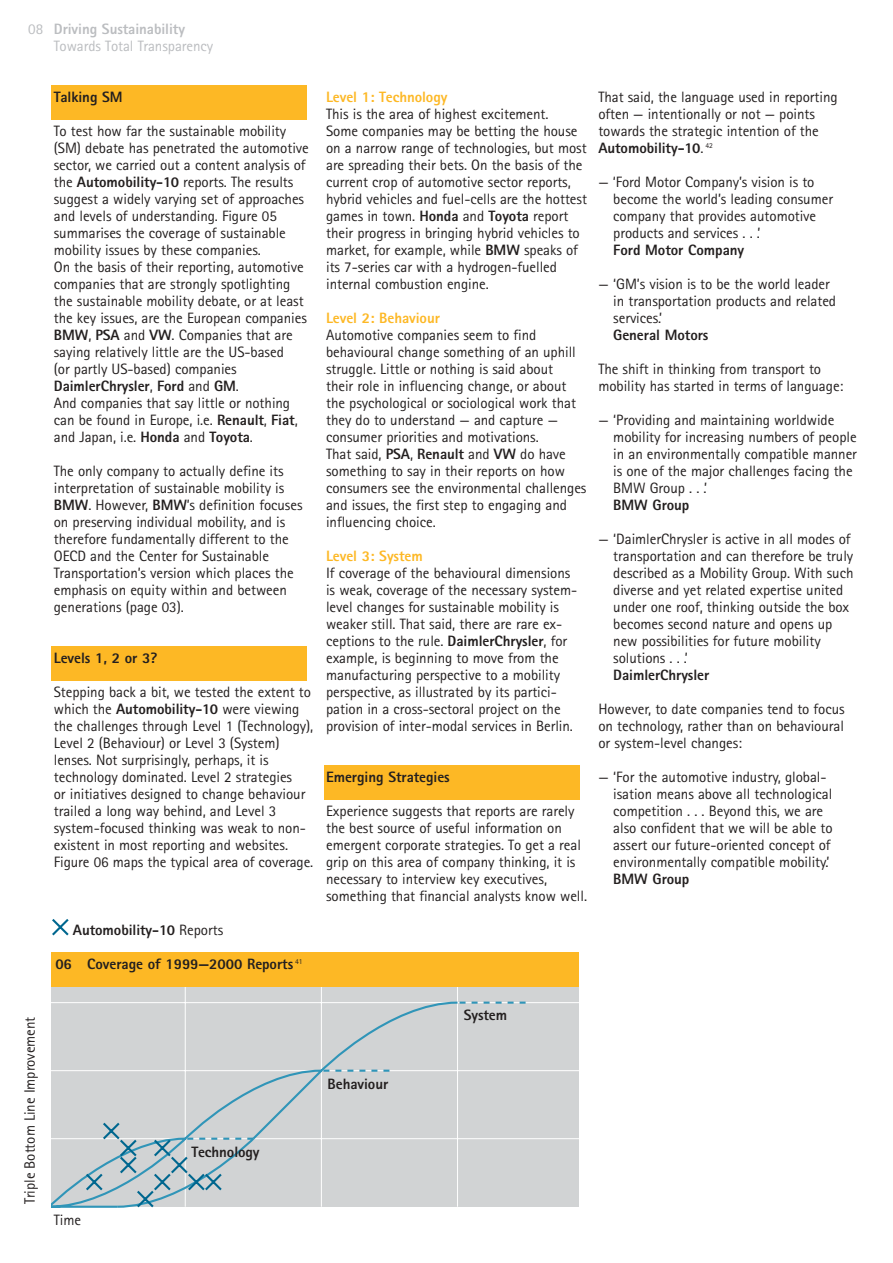
<style>
.page{position:relative;width:893px;height:1263px;background:#fff}
.page>*{position:absolute;margin:0;border:0;box-sizing:border-box;transform-origin:0 0}
.t1{font:15px/17px "Rotis Sans Serif";letter-spacing:-.005em;color:#231f1f}
.t2{font:800 15px "Rotis Sans Serif";letter-spacing:-.005em;color:#231f1f}
.t3{font:15px/17px "Rotis Sans Serif";letter-spacing:-.005em;color:#bbbdc0}
.t4{font:800 15px "Rotis Sans Serif";letter-spacing:-.005em;color:#fdb825}
.s1{font-weight:800}
.s2{font-weight:400}
</style>
<div class="page">
<div style="left:52px;top:85px;width:255px;height:34px;background:#fdb825"></div>
<div style="left:324px;top:765px;width:255px;height:34px;background:#fdb825"></div>
<div style="left:52px;top:646px;width:255px;height:34px;background:#fdb825"></div>
<div style="left:52px;top:952px;width:527px;height:255px;background:#d1d3d4"></div>
<hr style="left:185px;top:952px;width:1px;height:255px;background:#fff">
<hr style="left:321px;top:952px;width:1px;height:255px;background:#fff">
<hr style="left:457px;top:952px;width:1px;height:255px;background:#fff">
<hr style="left:52px;top:1138px;width:527px;height:1px;background:#fff">
<hr style="left:52px;top:1070px;width:527px;height:1px;background:#fff">
<hr style="left:52px;top:1002px;width:527px;height:1px;background:#fff">
<svg style="left:52px;top:1001px;width:406px;height:207px"></svg>
<svg style="left:321px;top:1070px;width:68px;height:2px"></svg>
<svg style="left:457px;top:1002px;width:68px;height:2px"></svg>
<svg style="left:84px;top:1120px;width:171px;height:88px"></svg>
<svg style="left:52px;top:919px;width:17px;height:17px"></svg>
<div style="left:52px;top:952px;width:527px;height:34px;background:#fdb825"></div>
<p class="t3" style="left:54px;top:22px;width:161px;text-indent:-26px">08 <span class="s1">Driving Sustainability<br></span>Towards Total Transparency</p>
<p class="t1" style="left:23px;top:1204px;width:189px;rotate:-90deg">Triple Bottom Line Improvement</p>
<p class="t2" style="left:54px;top:92px;width:70px">Talking SM</p>
<p class="t1" style="left:54px;top:124px;width:256px">To test how far the sustainable mobility (SM) debate has penetrated the automotive sector, we carried out a content analysis of the <span class="s1">Automobility-10</span> reports. The results suggest a widely varying set of approaches and levels of understanding. Figure 05 summarises the coverage of sustainable mobility issues by these companies.<br>On the basis of their reporting, automotive companies that are strongly spotlighting the sustainable mobility debate, or at least the key issues, are the European companies <span class="s1">BMW</span>, <span class="s1">PSA</span> and <span class="s1">VW</span>. Companies that are saying relatively little are the US-based<br>(or partly US-based) companies <span class="s1">DaimlerChrysler</span>, <span class="s1">Ford</span> and <span class="s1">GM</span>.<br>And companies that say little or nothing can be found in Europe, i.e. <span class="s1">Renault</span>, <span class="s1">Fiat</span>, and Japan, i.e. <span class="s1">Honda</span> and <span class="s1">Toyota</span>.</p>
<p class="t1" style="left:54px;top:464px;width:250px">The only company to actually define its interpretation of sustainable mobility is <span class="s1">BMW</span>. However, <span class="s1">BMW</span>’s definition focuses on preserving individual mobility, and is therefore fundamentally different to the OECD and the Center for Sustainable Transportation’s version which places the emphasis on equity within and between generations (page 03).</p>
<p class="t2" style="left:54px;top:653px;width:105px">Levels 1, 2 or 3?</p>
<p class="t1" style="left:54px;top:685px;width:261px">Stepping back a bit, we tested the extent to which the <span class="s1">Automobility-10</span> were viewing the challenges through Level 1 (Technology), Level 2 (Behaviour) or Level 3 (System) lenses. Not surprisingly, perhaps, it is technology dominated. Level 2 strategies<br>or initiatives designed to change behaviour trailed a long way behind, and Level 3 system-focused thinking was weak to non&shy;existent in most reporting and websites.<br>Figure 06 maps the typical area of coverage.</p>
<p class="t2" style="left:73px;top:925px;width:152px">Automobility-10 <span class="s2">Reports</span></p>
<p class="t2" style="left:55px;top:959px;width:249px">06 Coverage of 1999—2000 Reports <sup>41</sup></p>
<p class="t4" style="left:326px;top:92px;width:123px">Level 1: Technology</p>
<p class="t1" style="left:326px;top:107px;width:262px">This is the area of highest excitement.<br>Some companies may be betting the house on a narrow range of technologies, but most are spreading their bets. On the basis of the current crop of automotive sector reports, hybrid vehicles and fuel-cells are the hottest games in town. <span class="s1">Honda</span> and <span class="s1">Toyota</span> report their progress in bringing hybrid vehicles to market, for example, while <span class="s1">BMW</span> speaks of its 7-series car with a hydrogen-fuelled internal combustion engine.</p>
<p class="t4" style="left:326px;top:313px;width:115px">Level 2: Behaviour</p>
<p class="t1" style="left:326px;top:328px;width:262px">Automotive companies seem to find behavioural change something of an uphill struggle. Little or nothing is said about<br>their role in influencing change, or about the psychological or sociological work that they do to understand — and capture — consumer priorities and motivations.<br>That said, <span class="s1">PSA</span>, <span class="s1">Renault</span> and <span class="s1">VW</span> do have something to say in their reports on how consumers see the environmental challenges and issues, the first step to engaging and influencing choice.</p>
<p class="t4" style="left:326px;top:551px;width:98px">Level 3: System</p>
<p class="t1" style="left:326px;top:566px;width:253px">If coverage of the behavioural dimensions is weak, coverage of the necessary system&shy;level changes for sustainable mobility is weaker still. That said, there are rare ex&shy;ceptions to the rule. <span class="s1">DaimlerChrysler</span>, for example, is beginning to move from the manufacturing perspective to a mobility perspective, as illustrated by its partici&shy;pation in a cross-sectoral project on the provision of inter-modal services in Berlin.</p>
<p class="t2" style="left:326px;top:772px;width:125px">Emerging Strategies</p>
<p class="t1" style="left:326px;top:804px;width:262px">Experience suggests that reports are rarely the best source of useful information on emergent corporate strategies. To get a real grip on this area of company thinking, it is necessary to interview key executives, something that financial analysts know well.</p>
<p class="t1" style="left:598px;top:90px;width:241px">That said, the language used in reporting often — intentionally or not — points towards the strategic intention of the <span class="s1">Automobility-10</span>. <sup>42</sup></p>
<p class="t1" style="left:613px;top:175px;width:221px;text-indent:-15px">— ‘Ford Motor Company’s vision is to become the world’s leading consumer company that provides automotive products and services . . .’</p>
<p class="t2" style="left:613px;top:245px;width:132px">Ford Motor Company</p>
<p class="t1" style="left:613px;top:277px;width:224px;text-indent:-15px">— ‘GM’s vision is to be the world leader in transportation products and related services.’</p>
<p class="t2" style="left:613px;top:330px;width:97px">General Motors</p>
<p class="t1" style="left:598px;top:362px;width:246px">The shift in thinking from transport to mobility has started in terms of language:</p>
<p class="t1" style="left:613px;top:413px;width:245px;text-indent:-15px">— ‘Providing and maintaining worldwide mobility for increasing numbers of people in an environmentally compatible manner is one of the major challenges facing the BMW Group . . .’</p>
<p class="t2" style="left:613px;top:500px;width:78px">BMW Group</p>
<p class="t1" style="left:613px;top:532px;width:242px;text-indent:-15px">— ‘DaimlerChrysler is active in all modes of transportation and can therefore be truly described as a Mobility Group. With such diverse and yet related expertise united under one roof, thinking outside the box becomes second nature and opens up new possibilities for future mobility solutions . . .’</p>
<p class="t2" style="left:613px;top:670px;width:98px">DaimlerChrysler</p>
<p class="t1" style="left:598px;top:702px;width:248px;text-align:justify">However, to date companies tend to focus on technology, rather than on behavioural or system-level changes:</p>
<p class="t1" style="left:613px;top:770px;width:221px;text-indent:-15px">— ‘For the automotive industry, global&shy;isation means above all technological competition . . . Beyond this, we are also confident that we will be able to assert our future-oriented concept of environmentally compatible mobility.’</p>
<p class="t2" style="left:613px;top:874px;width:78px">BMW Group</p>
<p class="t2" style="left:464px;top:1010px;width:45px">System</p>
<p class="t2" style="left:327px;top:1078px;width:62px">Behaviour</p>
<p class="t1" style="left:54px;top:1213px;width:29px">Time</p>
<p class="t2" style="left:191px;top:1146px;width:70px">Technology</p>
</div>
